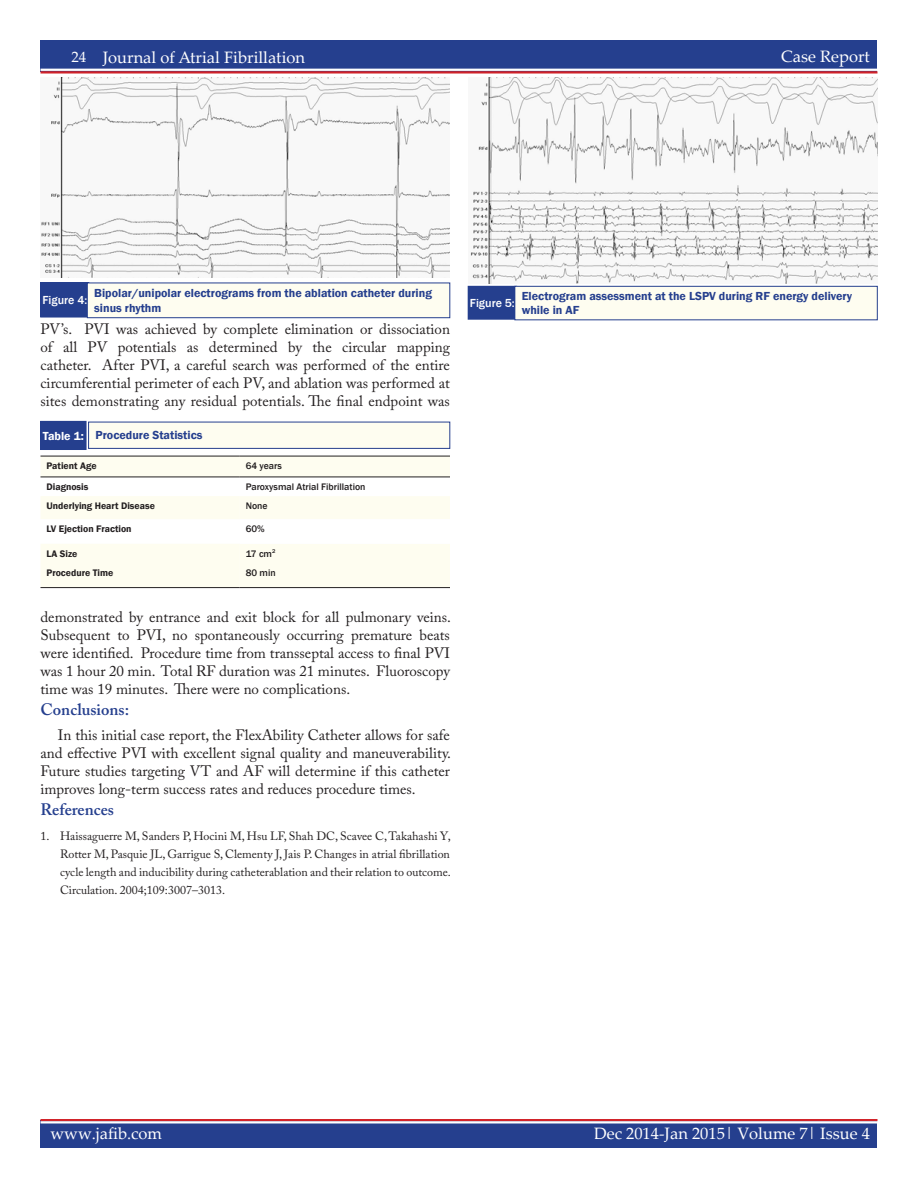
<style>
.page{position:relative;width:918px;height:1188px;background:#fff}
.page>*{position:absolute;margin:0;border:0;box-sizing:border-box;transform-origin:0 0}
.white_header_for_blu{font:16.5px "Palatino Linotype";color:#fff}
._10_Body_Text{font:600 16.5px "Adobe Caslon Pro";color:#253f8e}
._10_Body_Text-2{font:15px/18px "Adobe Caslon Pro";color:#231f20;text-align:justify}
.t1{font:12px/18px "Adobe Caslon Pro";color:#231f20;text-align:justify}
.t2{font:600 12px/14.4px "Franklin Gothic";color:#253f8e}
.t3{font:500 12px "Franklin Gothic";color:#fff}
.Table_body_type{font:600 9.75px "Franklin Gothic";color:#231f20}
.Table_header_row{font:500 9.75px "Franklin Gothic";color:#231f20}
.Table_header_row-2{font:600 9.75px "Franklin Gothic";color:#231f20}
.s1{color:#fff}
</style>
<div class="page">
<div style="left:40px;top:40px;width:838px;height:32px;background:#253f8e"></div>
<hr style="left:40px;top:71px;width:838px;height:3px;background:#d1232a">
<hr style="left:40px;top:69px;width:838px;height:2px;background:#fff">
<div style="left:40px;top:1120px;width:838px;height:28px;background:#253f8e"></div>
<hr style="left:40px;top:1119px;width:838px;height:2px;background:#d1232a">
<hr style="left:40px;top:1121px;width:838px;height:3px;background:#fff">
<img style="left:41px;top:77px;width:409px;height:201px">
<div style="left:41px;top:283px;width:48px;height:34px;background:#253f8e"></div>
<div style="left:40px;top:283px;width:49px;height:34px;border:1px solid #253f8e"></div>
<div style="left:87px;top:283px;width:363px;height:35px;background:#fefdf0"></div>
<div style="left:87px;top:283px;width:363px;height:35px;border:1px solid #253f8e"></div>
<img style="left:470px;top:77px;width:408px;height:207px">
<div style="left:468px;top:286px;width:49px;height:33px;background:#253f8e"></div>
<div style="left:515px;top:286px;width:362px;height:34px;background:#fefdf0"></div>
<div style="left:515px;top:286px;width:363px;height:34px;border:1px solid #253f8e"></div>
<div style="left:41px;top:421px;width:45px;height:29px;background:#253f8e"></div>
<div style="left:40px;top:421px;width:46px;height:29px;border:1px solid #253f8e"></div>
<div style="left:89px;top:422px;width:361px;height:26px;background:#fefdf0"></div>
<div style="left:88px;top:422px;width:362px;height:27px;border:1px solid #253f8e"></div>
<div style="left:40px;top:457px;width:410px;height:20px;background:#fefdf0"></div>
<svg style="left:41px;top:496px;width:409px;height:91px"></svg>
<hr style="left:40px;top:456px;width:200px;height:1px;background:#231f20">
<hr style="left:240px;top:456px;width:210px;height:1px;background:#231f20">
<hr style="left:40px;top:477px;width:200px;height:1px;background:#231f20">
<hr style="left:240px;top:477px;width:210px;height:1px;background:#231f20">
<hr style="left:40px;top:587px;width:200px;height:1px;background:#231f20">
<hr style="left:240px;top:587px;width:210px;height:1px;background:#231f20">
<p class="white_header_for_blu" style="left:781px;top:45px;width:90px">Case Report</p>
<p class="white_header_for_blu" style="left:71px;top:48px;width:235px"><sup>24</sup> Journal of Atrial Fibrillation</p>
<p class="white_header_for_blu" style="left:746px;top:47px;width:125px">Featured Review</p>
<p class="t3" style="left:42px;top:293px;width:46px">Figure 4:</p>
<p class="t2" style="left:94px;top:286px;width:339px">Bipolar/unipolar electrograms from the ablation catheter during sinus rhythm</p>
<p class="t3" style="left:470px;top:296px;width:46px">Figure 5:</p>
<p class="t2" style="left:522px;top:289px;width:332px">Electrogram assessment at the LSPV during RF energy delivery while in AF</p>
<p class="_10_Body_Text-2" style="left:40px;top:320px;width:411px">PV’s. PVI was achieved by complete elimination or dissociation of all PV potentials as determined by the circular mapping catheter. After PVI, a careful search was performed of the entire circumferential perimeter of each PV, and ablation was performed at sites demonstrating any residual potentials. The final endpoint was</p>
<p class="t2" style="left:43px;top:428px;width:161px"><span class="s1">Table 1:</span> Procedure Statistics</p>
<p class="Table_header_row-2" style="left:46px;top:460px;width:52px">Patient Age</p>
<p class="Table_header_row" style="left:246px;top:460px;width:38px">64 years</p>
<p class="Table_body_type" style="left:46px;top:481px;width:43px">Diagnosis</p>
<p class="Table_header_row" style="left:246px;top:481px;width:121px">Paroxysmal Atrial Fibrillation</p>
<p class="Table_body_type" style="left:46px;top:500px;width:110px">Underlying Heart Disease</p>
<p class="Table_header_row" style="left:246px;top:500px;width:23px">None</p>
<p class="Table_body_type" style="left:46px;top:523px;width:87px">LV Ejection Fraction</p>
<p class="Table_header_row" style="left:246px;top:523px;width:20px">60%</p>
<p class="Table_body_type" style="left:46px;top:547px;width:32px">LA Size</p>
<p class="Table_header_row" style="left:246px;top:547px;width:31px">17 cm<sup>2</sup></p>
<p class="Table_body_type" style="left:46px;top:567px;width:68px">Procedure Time</p>
<p class="Table_header_row" style="left:246px;top:567px;width:32px">80 min</p>
<p class="_10_Body_Text-2" style="left:40px;top:608px;width:412px">demonstrated by entrance and exit block for all pulmonary veins.<br>Subsequent to PVI, no spontaneously occurring premature beats were identified. Procedure time from transseptal access to final PVI was 1 hour 20 min. Total RF duration was 21 minutes. Fluoroscopy time was 19 minutes. There were no complications.</p>
<p class="_10_Body_Text" style="left:40px;top:700px;width:90px">Conclusions:</p>
<p class="_10_Body_Text-2" style="left:40px;top:726px;width:412px;text-indent:17px">In this initial case report, the FlexAbility Catheter allows for safe and effective PVI with excellent signal quality and maneuverability.<br>Future studies targeting VT and AF will determine if this catheter improves long-term success rates and reduces procedure times.</p>
<p class="_10_Body_Text" style="left:40px;top:800px;width:75px">References</p>
<p class="t1" style="left:60px;top:827px;width:392px;text-indent:-20px">1. Haissaguerre M, Sanders P, Hocini M, Hsu LF, Shah DC, Scavee C, Takahashi Y, Rotter M, Pasquie JL, Garrigue S, Clementy J, Jais P. Changes in atrial fibrillation cycle length and inducibility during catheterablation and their relation to outcome.<br>Circulation. 2004;109:3007–3013.</p>
<p class="white_header_for_blu" style="left:51px;top:1122px;width:113px">www.jafib.com</p>
<p class="white_header_for_blu" style="left:594px;top:1122px;width:278px">Dec 2014-Jan 2015| Volume 7| Issue 4</p>
</div>
